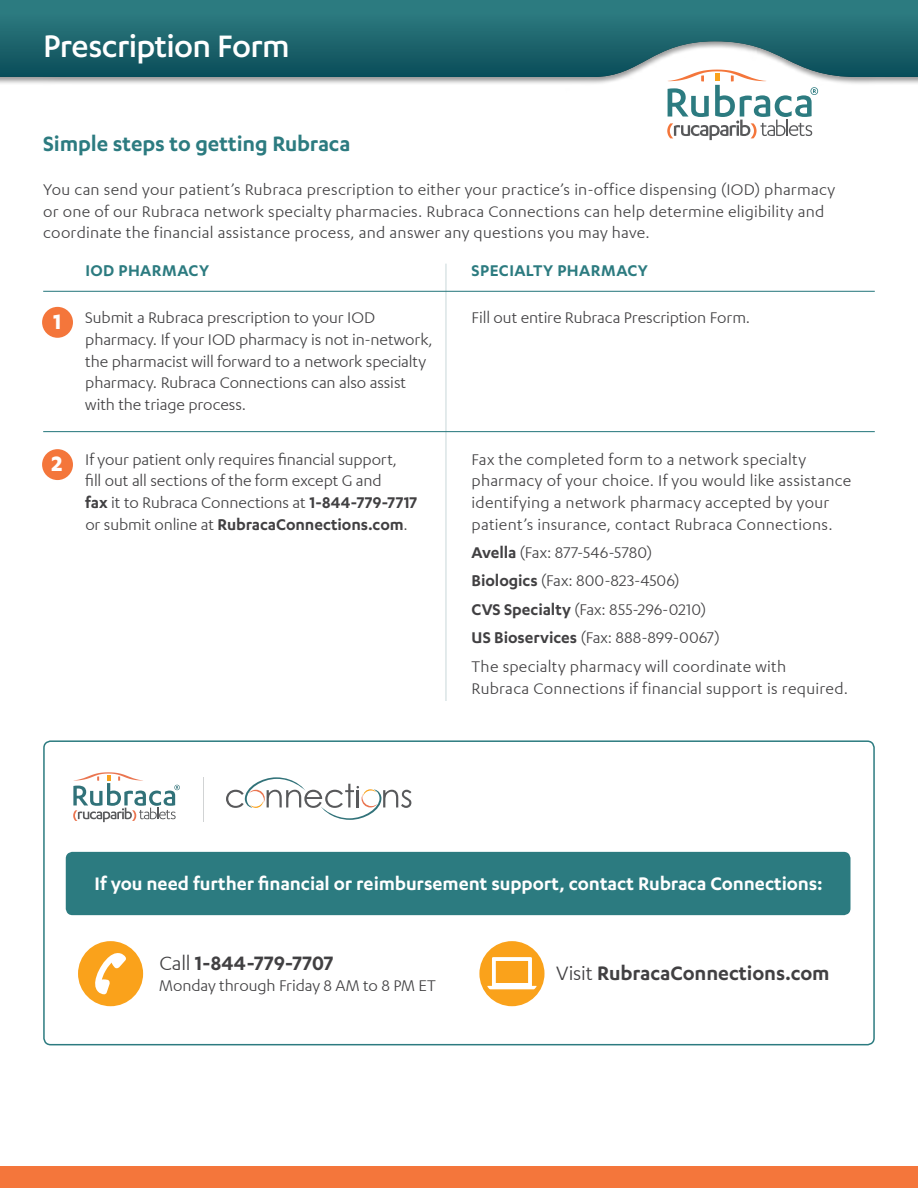
<style>
.page{position:relative;width:918px;height:1188px;background:#fff}
.page>*{position:absolute;margin:0;border:0;box-sizing:border-box;transform-origin:0 0}
.t1{font:500 36px "Karbon";letter-spacing:-.02em;color:#fff}
.t2{font:700 24.15px "Karbon";color:#fff}
.t3{font:600 24px "Karbon";letter-spacing:-.005em;color:#2c7b80}
.t4{font:600 22.5px "Karbon";letter-spacing:-.005em;color:#414042}
.t5{font:600 21px "Karbon";color:#fff}
.t6{font:18px/21.6px "Karbon";letter-spacing:.01em;color:#414042}
.t7{font:18px "Karbon";letter-spacing:-.01em;color:#414042}
.t8{font:600 18px "Karbon";letter-spacing:.02em;color:#2c7b80}
.s1{font-weight:600}
.s2{font-weight:400}
</style>
<div class="page">
<div style="left:0;top:0;width:918px;height:79px;background:#2b787e"></div>
<div style="left:0;top:31px;width:918px;height:108px;background:#000;opacity:.4"></div>
<svg style="left:667px;top:70px;width:151px;height:70px"></svg>
<div style="left:0;top:1166px;width:918px;height:22px;background:#f4763b"></div>
<hr style="left:445px;top:264px;width:1px;height:437px;background:#cad9db">
<div style="left:43px;top:740px;width:832px;height:305px;border:2px solid #2c7b80;border-radius:7px"></div>
<hr style="left:43px;top:291px;width:832px;height:1px;background:#2c7b80">
<hr style="left:43px;top:431px;width:832px;height:1px;background:#2c7b80">
<div style="left:42px;top:307px;width:31px;height:31px;background:#f4763b;border-radius:50%"></div>
<div style="left:42px;top:449px;width:31px;height:31px;background:#f4763b;border-radius:50%"></div>
<hr style="left:203px;top:777px;width:1px;height:44px;background:#d1d3d4">
<svg style="left:226px;top:777px;width:185px;height:43px"></svg>
<svg style="left:73px;top:772px;width:107px;height:50px"></svg>
<div style="left:479px;top:941px;width:66px;height:65px;background:#faa21b;border-radius:50%"></div>
<svg style="left:487px;top:957px;width:49px;height:32px"></svg>
<div style="left:78px;top:941px;width:65px;height:65px;background:#faa21b;border-radius:50%"></div>
<svg style="left:95px;top:953px;width:31px;height:41px"></svg>
<div style="left:66px;top:852px;width:785px;height:63px;background:#2c7b80;border-radius:7px"></div>
<h1 class="t1" style="left:43px;top:28px;width:248px">Prescription Form</h1>
<h3 class="t3" style="left:43px;top:132px;width:309px">Simple steps to getting Rubraca</h3>
<p class="t6" style="left:43px;top:179px;width:794px">You can send your patient’s Rubraca prescription to either your practice’s in-office dispensing (IOD) pharmacy or one of our Rubraca network specialty pharmacies. Rubraca Connections can help determine eligibility and coordinate the financial assistance process, and answer any questions you may have.</p>
<h2 class="t2" style="left:53px;top:309px;width:10px">1</h2>
<h2 class="t2" style="left:52px;top:452px;width:12px">2</h2>
<p class="t8" style="left:85px;top:261px;width:125px">IOD PHARMACY</p>
<p class="t8" style="left:472px;top:261px;width:178px">SPECIALTY PHARMACY</p>
<p class="t6" style="left:85px;top:307px;width:349px">Submit a Rubraca prescription to your IOD pharmacy. If your IOD pharmacy is not in-network, the pharmacist will forward to a network specialty pharmacy. Rubraca Connections can also assist with the triage process.</p>
<p class="t6" style="left:85px;top:449px;width:334px">If your patient only requires financial support, fill out all sections of the form except G and<br><span class="s1">fax</span> it to Rubraca Connections at <span class="s1">1-844-779-7717 </span>or submit online at <span class="s1">RubracaConnections.com</span>.</p>
<p class="t6" style="left:472px;top:307px;width:280px">Fill out entire Rubraca Prescription Form.</p>
<p class="t6" style="left:472px;top:449px;width:381px">Fax the completed form to a network specialty pharmacy of your choice. If you would like assistance identifying a network pharmacy accepted by your patient’s insurance, contact Rubraca Connections.</p>
<p class="t6" style="left:472px;top:538px;width:316px;line-height:28.7px"><span class="s1">Avella</span> (Fax: 877-546-5780)<br><span class="s1">Biologics</span> (Fax: 800-823-4506)<br><span class="s1">CVS Specialty</span> (Fax: 855-296-0210)<br><span class="s1">US Bioservices</span> (Fax: 888-899-0067)<br>The specialty pharmacy will coordinate with</p>
<p class="t6" style="left:472px;top:678px;width:378px">Rubraca Connections if financial support is required.</p>
<p class="t5" style="left:95px;top:873px;width:730px">If you need further financial or reimbursement support, contact Rubraca Connections:</p>
<p class="t4" style="left:159px;top:951px;width:176px"><span class="s2">Call</span> 1-844-779-7707</p>
<p class="t7" style="left:159px;top:977px;width:278px">Monday through Friday 8 AM to 8 PM ET</p>
<p class="t4" style="left:556px;top:962px;width:275px"><span class="s2">Visit</span> RubracaConnections.com</p>
</div>
